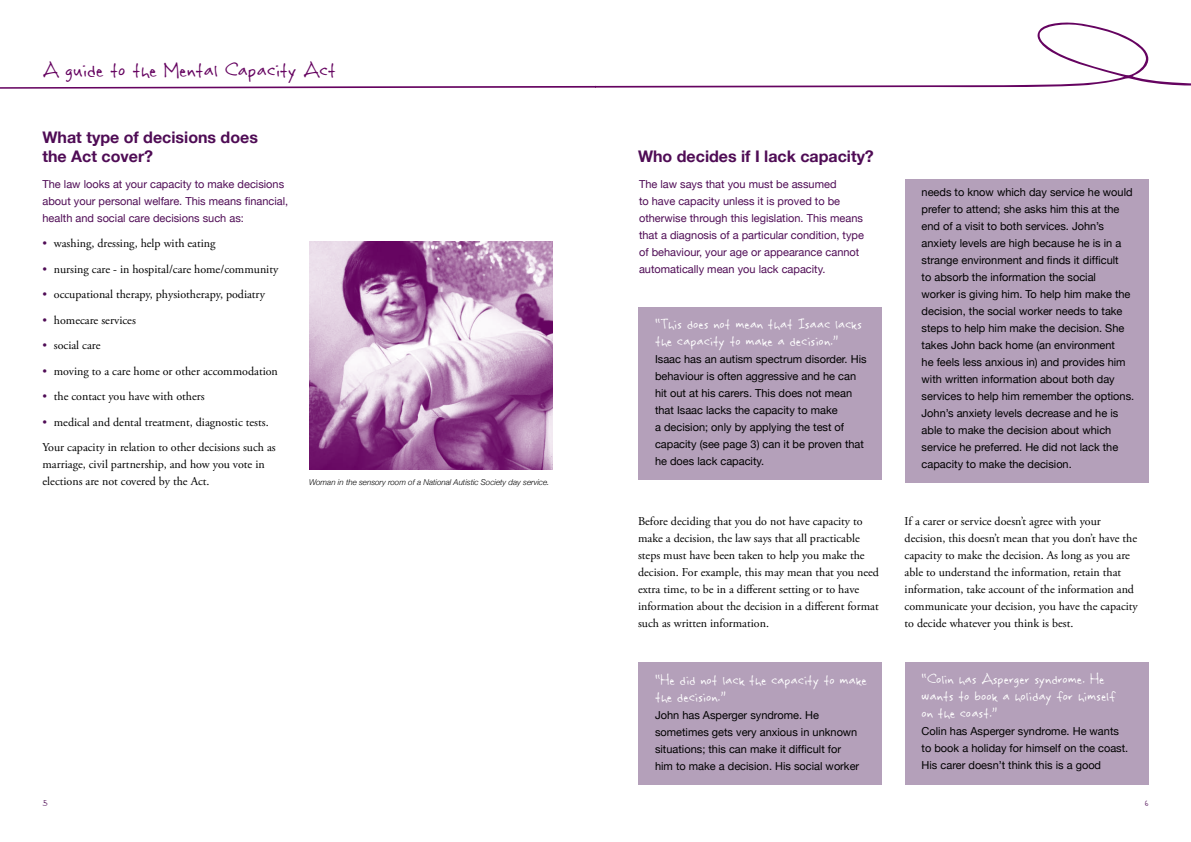
<style>
.page{position:relative;width:1191px;height:842px;background:#fff}
.page>*{position:absolute;margin:0;border:0;box-sizing:border-box;transform-origin:0 0}
.t1{font:24px "Rabiohead";color:#650360}
.t2{font:17px/17px "Rabiohead";color:#fff}
.t3{font:700 16px/19px "Helvetica Neue";color:#4f0c55}
.t4{font:12px/17px "Adobe Garamond Pro";color:#000}
.t5{font:11px/17px "Helvetica Neue";color:#000}
.t6{font:11px/17px "Helvetica Neue";color:#4f0c55}
.t7{font:italic 300 8px "Helvetica Neue";color:#000}
.s1{color:#4f0c55}
</style>
<div class="page">
<svg style="left:0;top:23px;width:1191px;height:66px"></svg>
<img style="left:309px;top:242px;width:244px;height:228px">
<div style="left:638px;top:307px;width:244px;height:173px;background:#b4a0ba"></div>
<div style="left:904px;top:180px;width:244px;height:303px;background:#b4a0ba"></div>
<div style="left:638px;top:662px;width:244px;height:123px;background:#b4a0ba"></div>
<div style="left:904px;top:662px;width:244px;height:123px;background:#b4a0ba"></div>
<h1 class="t1" style="left:43px;top:55px;width:295px">A guide to the Mental Capacity Act</h1>
<h3 class="t3" style="left:43px;top:128px;width:217px">What type of decisions does the Act cover?</h3>
<p class="t6" style="left:43px;top:175px;width:247px">The law looks at your capacity to make decisions about your personal welfare. This means financial, health and social care decisions such as:</p>
<p class="t4" style="left:43px;top:235px;width:174px"><span class="s1">•</span> washing, dressing, help with eating</p>
<p class="t4" style="left:43px;top:261px;width:237px"><span class="s1">•</span> nursing care - in hospital/care home/community</p>
<p class="t4" style="left:43px;top:286px;width:224px"><span class="s1">•</span> occupational therapy, physiotherapy, podiatry</p>
<p class="t4" style="left:43px;top:312px;width:95px"><span class="s1">•</span> homecare services</p>
<p class="t4" style="left:43px;top:337px;width:60px"><span class="s1">•</span> social care</p>
<p class="t4" style="left:43px;top:363px;width:237px"><span class="s1">•</span> moving to a care home or other accommodation</p>
<p class="t4" style="left:43px;top:388px;width:164px"><span class="s1">•</span> the contact you have with others</p>
<p class="t4" style="left:43px;top:410px;width:235px;line-height:25.5px"><span class="s1">•</span> medical and dental treatment, diagnostic tests.<br>Your capacity in relation to other decisions such as</p>
<p class="t4" style="left:43px;top:456px;width:224px">marriage, civil partnership, and how you vote in elections are not covered by the Act.</p>
<p class="t7" style="left:309px;top:477px;width:242px">Woman in the sensory room of a National Autistic Society day service.</p>
<h3 class="t3" style="left:638px;top:147px;width:237px">Who decides if I lack capacity?</h3>
<p class="t6" style="left:639px;top:176px;width:226px">The law says that you must be assumed<br>to have capacity unless it is proved to be otherwise through this legislation. This means that a diagnosis of a particular condition, type of behaviour, your age or appearance cannot automatically mean you lack capacity.</p>
<h2 class="t2" style="left:655px;top:315px;width:208px">“This does not mean that Isaac lacks the capacity to make a decision.”</h2>
<p class="t5" style="left:655px;top:350px;width:213px">Isaac has an autism spectrum disorder. His behaviour is often aggressive and he can hit out at his carers. This does not mean that Isaac lacks the capacity to make<br>a decision; only by applying the test of capacity (see page 3) can it be proven that he does lack capacity.</p>
<p class="t4" style="left:638px;top:513px;width:242px">Before deciding that you do not have capacity to make a decision, the law says that all practicable steps must have been taken to help you make the decision. For example, this may mean that you need extra time, to be in a different setting or to have information about the decision in a different format such as written information.</p>
<h2 class="t2" style="left:655px;top:671px;width:213px">“He did not lack the capacity to make the decision.”</h2>
<p class="t5" style="left:655px;top:707px;width:206px">John has Asperger syndrome. He sometimes gets very anxious in unknown situations; this can make it difficult for him to make a decision. His social worker</p>
<p class="t5" style="left:921px;top:183px;width:214px">needs to know which day service he would prefer to attend; she asks him this at the end of a visit to both services. John’s anxiety levels are high because he is in a strange environment and finds it difficult<br>to absorb the information the social<br>worker is giving him. To help him make the decision, the social worker needs to take steps to help him make the decision. She takes John back home (an environment<br>he feels less anxious in) and provides him with written information about both day services to help him remember the options.<br>John’s anxiety levels decrease and he is able to make the decision about which service he preferred. He did not lack the capacity to make the decision.</p>
<p class="t4" style="left:904px;top:513px;width:235px">If a carer or service doesn’t agree with your decision, this doesn’t mean that you don’t have the capacity to make the decision. As long as you are able to understand the information, retain that information, take account of the information and communicate your decision, you have the capacity to decide whatever you think is best.</p>
<h2 class="t2" style="left:921px;top:670px;width:195px">“Colin has Asperger syndrome. He wants to book a holiday for himself on the coast.”</h2>
<p class="t5" style="left:921px;top:722px;width:208px">Colin has Asperger syndrome. He wants to book a holiday for himself on the coast.<br>His carer doesn’t think this is a good</p>
</div>
